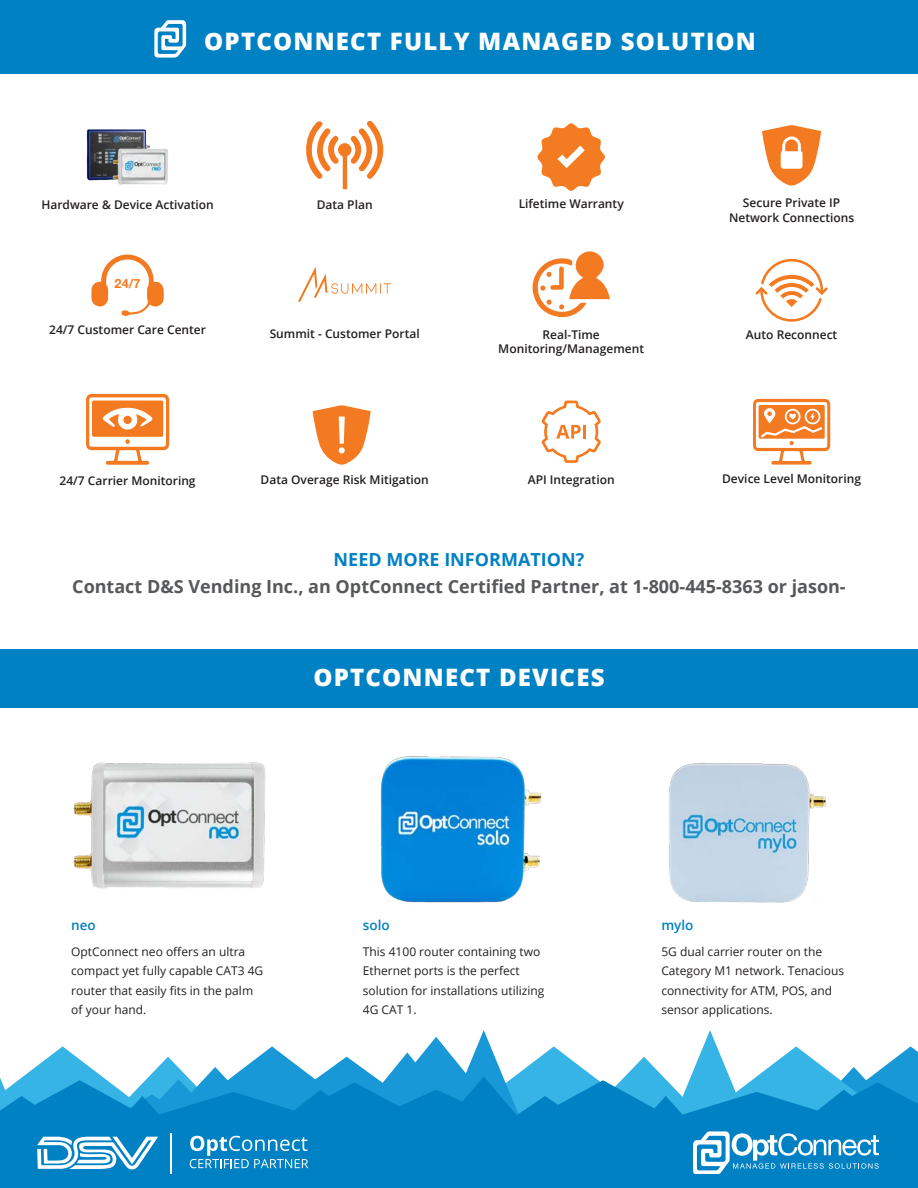
<style>
.page{position:relative;width:918px;height:1188px;background:#fff}
.page>*{position:absolute;margin:0;border:0;box-sizing:border-box;transform-origin:0 0}
.Sub_Heading_White{font:800 24px "Open Sans";letter-spacing:.05em;color:#fff}
.Contact_Info{font:700 18px "Open Sans";color:#57585a}
.Contact_Caps{font:700 18px "Open Sans";color:#0081c3}
.Device_Label{font:600 13.5px "Open Sans";color:#0081c3}
.t1{font:700 12.75px "Helvetica Neue";color:#f47a21}
.Body_Copy{font:12px/19.5px "Open Sans";color:#231f20}
.Label{font:600 12px "Open Sans";color:#231f20}
</style>
<div class="page">
<svg style="left:86px;top:394px;width:83px;height:71px"></svg>
<svg style="left:313px;top:405px;width:58px;height:60px"></svg>
<svg style="left:753px;top:399px;width:77px;height:66px"></svg>
<svg style="left:542px;top:401px;width:59px;height:62px"></svg>
<hr style="left:583px;top:425px;width:3px;height:14px;background:#f47a21">
<svg style="left:762px;top:125px;width:59px;height:61px"></svg>
<img style="left:86px;top:129px;width:64px;height:52px">
<img style="left:109px;top:147px;width:59px;height:38px">
<svg style="left:306px;top:121px;width:77px;height:68px"></svg>
<svg style="left:537px;top:123px;width:68px;height:68px"></svg>
<svg style="left:533px;top:251px;width:77px;height:66px"></svg>
<svg style="left:298px;top:267px;width:93px;height:34px"></svg>
<svg style="left:91px;top:255px;width:73px;height:61px"></svg>
<svg style="left:756px;top:259px;width:72px;height:63px"></svg>
<div style="left:0;top:0;width:918px;height:73px;background:#0081c3"></div>
<div style="left:0;top:649px;width:918px;height:59px;background:#0081c3"></div>
<div style="left:0;top:1132px;width:918px;height:56px;background:#0081c3"></div>
<svg style="left:154px;top:20px;width:32px;height:38px"></svg>
<img style="left:73px;top:762px;width:193px;height:127px">
<img style="left:669px;top:763px;width:157px;height:140px">
<img style="left:380px;top:756px;width:162px;height:147px">
<svg style="left:0;top:1030px;width:918px;height:143px"></svg>
<p class="Sub_Heading_White" style="left:204px;top:23px;width:553px">OPTCONNECT FULLY MANAGED SOLUTION</p>
<p class="Label" style="left:41px;top:197px;width:174px">Hardware &amp; Device Activation</p>
<p class="Label" style="left:317px;top:197px;width:57px">Data Plan</p>
<p class="Label" style="left:519px;top:195px;width:107px">Lifetime Warranty</p>
<p class="Label" style="left:743px;top:195px;width:99px">Secure Private IP</p>
<p class="Label" style="left:729px;top:209px;width:127px">Network Connections</p>
<p class="t1" style="left:115px;top:273px;width:27px">24/7</p>
<p class="Label" style="left:49px;top:321px;width:158px">24/7 Customer Care Center</p>
<p class="Label" style="left:270px;top:325px;width:152px">Summit - Customer Portal</p>
<p class="Label" style="left:543px;top:326px;width:59px">Real-Time</p>
<p class="Label" style="left:498px;top:340px;width:147px">Monitoring/Management</p>
<p class="Label" style="left:746px;top:327px;width:93px">Auto Reconnect</p>
<p class="Label" style="left:60px;top:472px;width:138px">24/7 Carrier Monitoring</p>
<p class="Label" style="left:261px;top:471px;width:170px">Data Overage Risk Mitigation</p>
<p class="Label" style="left:528px;top:472px;width:88px">API Integration</p>
<p class="Label" style="left:722px;top:470px;width:140px">Device Level Monitoring</p>
<p class="Contact_Caps" style="left:334px;top:547px;width:252px">NEED MORE INFORMATION?</p>
<p class="Contact_Info" style="left:72px;top:574px;width:775px">Contact D&amp;S Vending Inc., an OptConnect Certified Partner, at 1-800-445-8363 or jason-</p>
<p class="Sub_Heading_White" style="left:313px;top:659px;width:293px">OPTCONNECT DEVICES</p>
<p class="Device_Label" style="left:71px;top:916px;width:26px">neo</p>
<p class="Body_Copy" style="left:71px;top:941px;width:194px">OptConnect neo offers an ultra compact yet fully capable CAT3 4G router that easily fits in the palm of your hand.</p>
<p class="Device_Label" style="left:363px;top:916px;width:28px">solo</p>
<p class="Body_Copy" style="left:363px;top:941px;width:183px">This 4100 router containing two<br>Ethernet ports is the perfect solution for installations utilizing<br>4G CAT 1.</p>
<p class="Device_Label" style="left:661px;top:916px;width:34px">mylo</p>
<p class="Body_Copy" style="left:661px;top:941px;width:184px">5G dual carrier router on the<br>Category M1 network. Tenacious connectivity for ATM, POS, and sensor applications.</p>
</div>
